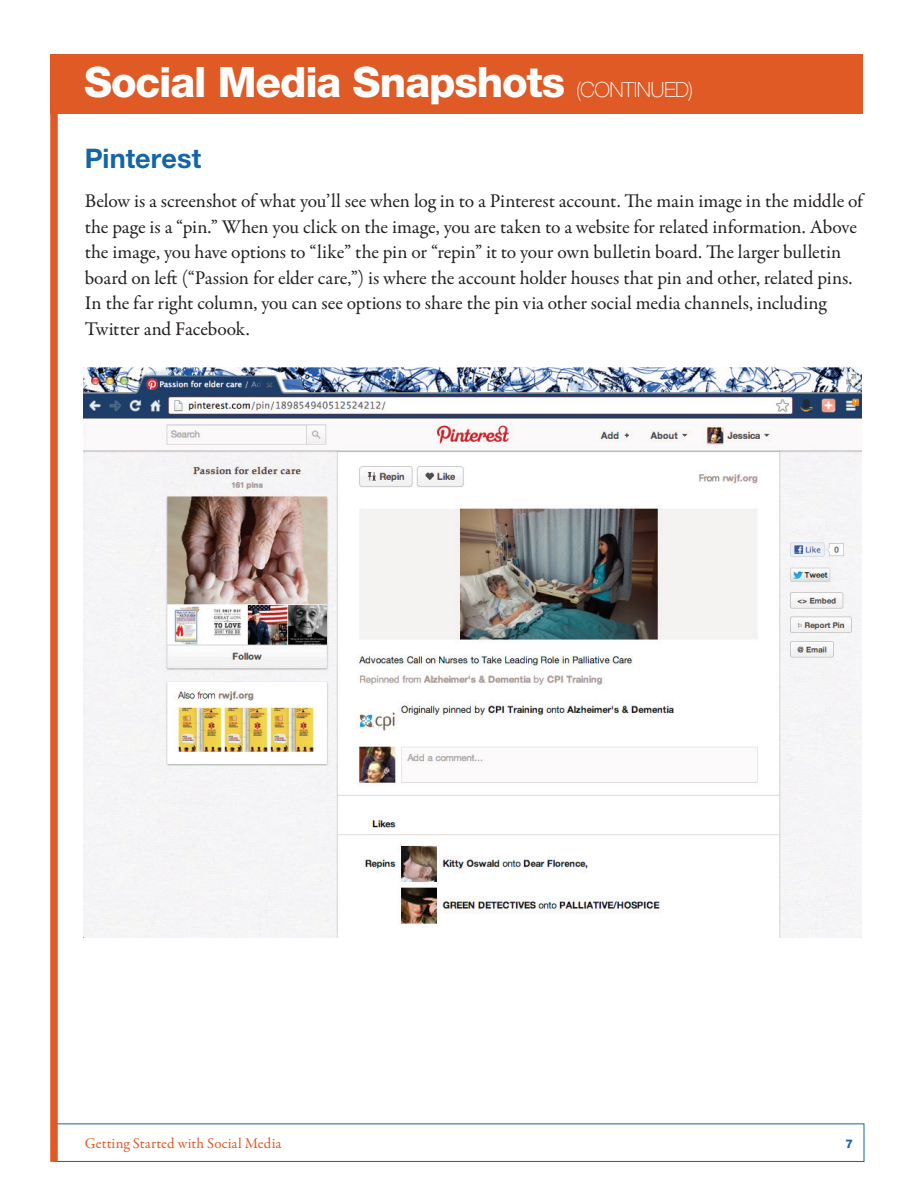
<style>
.page{position:relative;width:918px;height:1188px;background:#fff}
.page>*{position:absolute;margin:0;border:0;box-sizing:border-box;transform-origin:0 0}
.t1{font:800 42px "Helvetica Neue LT Std";letter-spacing:-.025em;color:#fff}
.t2{font:700 27px "Helvetica Neue LT Std";letter-spacing:.005em;color:#1465a6}
.t3{font:19.5px/25.5px "Garamond Premr Pro";letter-spacing:-.005em;color:#231f20}
.t4{font:15px "Garamond Premr Pro";letter-spacing:.005em;color:#df5a25}
.t5{font:800 12px "Helvetica Neue LT Std";color:#1465a6}
.s1{font-weight:100;font-size:21px}
</style>
<div class="page">
<div style="left:54px;top:1124px;width:810px;height:38px;border:1px solid #1465a6"></div>
<div style="left:50px;top:54px;width:813px;height:60px;background:#df5a25"></div>
<div style="left:50px;top:54px;width:8px;height:1108px;background:#df5a25"></div>
<img style="left:83px;top:367px;width:779px;height:570px">
<h1 class="t1" style="left:84px;top:58px;width:611px">Social Media Snapshots <span class="s1">(CONTINUED)</span></h1>
<h2 class="t2" style="left:85px;top:142px;width:118px">Pinterest</h2>
<p class="t3" style="left:85px;top:189px;width:780px">Below is a screenshot of what you’ll see when log in to a Pinterest account. The main image in the middle of the page is a “pin.” When you click on the image, you are taken to a website for related information. Above the image, you have options to “like” the pin or “repin” it to your own bulletin board. The larger bulletin board on left (“Passion for elder care,”) is where the account holder houses that pin and other, related pins.<br>In the far right column, you can see options to share the pin via other social media channels, including Twitter and Facebook.</p>
<p class="t4" style="left:85px;top:1134px;width:198px">Getting Started with Social Media</p>
<p class="t5" style="left:845px;top:1137px;width:9px">7</p>
</div>
